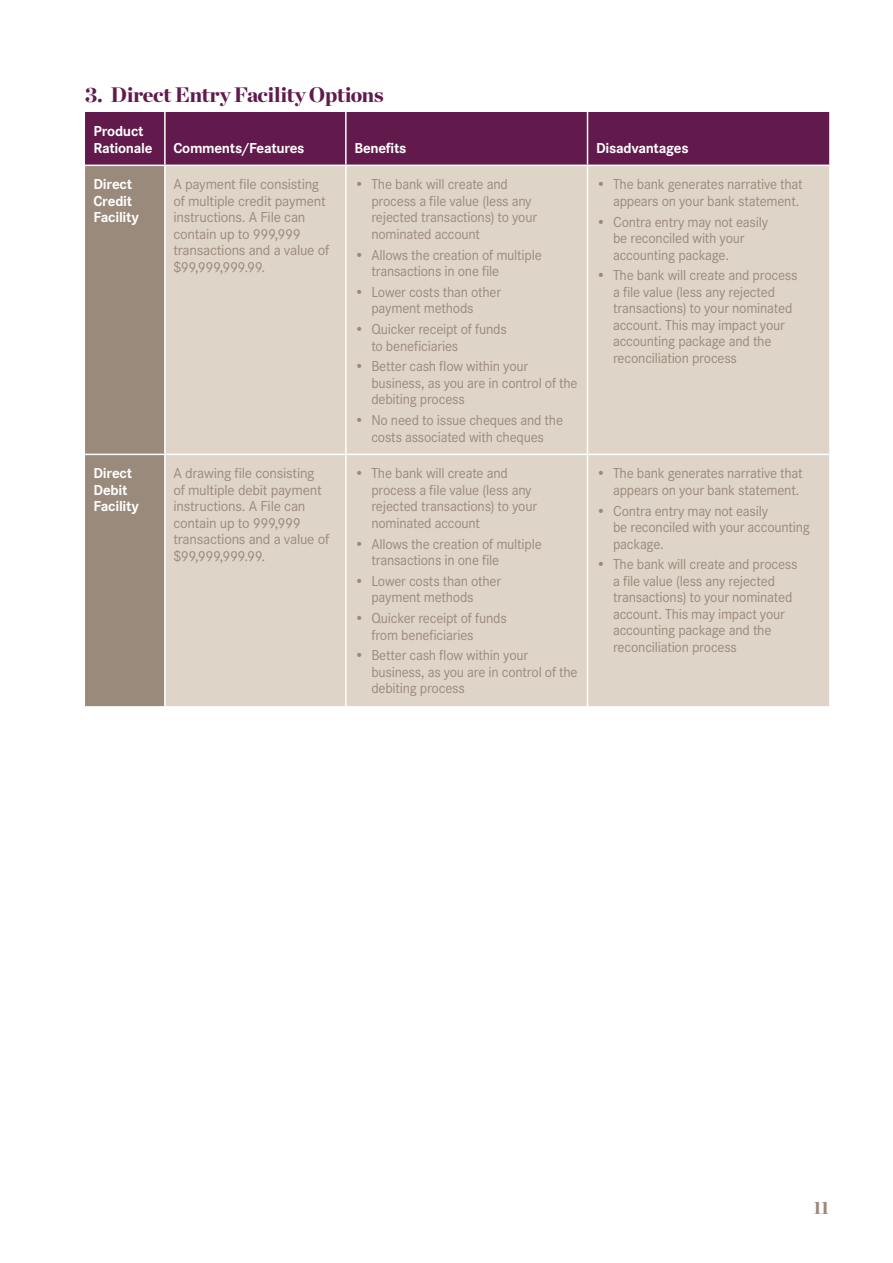
<style>
.page{position:relative;width:893px;height:1263px;background:#fff}
.page>*{position:absolute;margin:0;border:0;box-sizing:border-box;transform-origin:0 0}
.t1{font:900 21px "Chronicle Display";letter-spacing:-.02em;color:#611a4b}
.t2{font:900 18px "Chronicle Display";color:#9a8a7c}
.t3{font:15px/16.5px "Corporate S";letter-spacing:-.015em;color:#9a8a7c}
.t4{font:700 15px/16.5px "Corporate S";letter-spacing:-.02em;color:#fff}
</style>
<div class="page">
<svg style="left:85px;top:112px;width:744px;height:594px;background:#7f5565"></svg>
<div style="left:166px;top:166px;width:663px;height:540px;background:#dfd4c8"></div>
<hr style="left:164px;top:112px;width:2px;height:53px;background:#fff">
<hr style="left:345px;top:112px;width:2px;height:53px;background:#fff">
<hr style="left:587px;top:112px;width:1px;height:53px;background:#fff">
<hr style="left:85px;top:165px;width:80px;height:1px;background:#fff">
<hr style="left:165px;top:165px;width:181px;height:1px;background:#fff">
<hr style="left:164px;top:166px;width:2px;height:288px;background:#fff">
<hr style="left:346px;top:165px;width:241px;height:1px;background:#fff">
<hr style="left:345px;top:166px;width:2px;height:288px;background:#fff">
<hr style="left:587px;top:165px;width:242px;height:1px;background:#fff">
<hr style="left:587px;top:166px;width:1px;height:288px;background:#fff">
<hr style="left:85px;top:454px;width:80px;height:1px;background:#fff">
<hr style="left:165px;top:454px;width:181px;height:1px;background:#fff">
<hr style="left:164px;top:455px;width:2px;height:251px;background:#fff">
<hr style="left:346px;top:454px;width:241px;height:1px;background:#fff">
<hr style="left:345px;top:455px;width:2px;height:251px;background:#fff">
<hr style="left:587px;top:454px;width:242px;height:1px;background:#fff">
<hr style="left:587px;top:455px;width:1px;height:251px;background:#fff">
<h1 class="t1" style="left:85px;top:77px;width:300px">3. Direct Entry Facility Options</h1>
<p class="t4" style="left:94px;top:123px;width:60px">Product<br>Rationale</p>
<p class="t4" style="left:173px;top:140px;width:133px">Comments/Features</p>
<p class="t4" style="left:354px;top:140px;width:54px">Benefits</p>
<p class="t4" style="left:596px;top:140px;width:94px">Disadvantages</p>
<p class="t4" style="left:94px;top:177px;width:47px">Direct<br>Credit<br>Facility</p>
<p class="t3" style="left:173px;top:176px;width:157px">A payment file consisting of multiple credit payment instructions. A File can contain up to 999,999 transactions and a value of $99,999,999.99.</p>
<p class="t3" style="left:371px;top:176px;width:167px;text-indent:-17px">• The bank will create and process a file value (less any rejected transactions) to your nominated account</p>
<p class="t3" style="left:371px;top:246px;width:172px;text-indent:-17px">• Allows the creation of multiple transactions in one file</p>
<p class="t3" style="left:371px;top:284px;width:131px;text-indent:-17px">• Lower costs than other payment methods</p>
<p class="t3" style="left:371px;top:321px;width:137px;text-indent:-17px">• Quicker receipt of funds to beneficiaries</p>
<p class="t3" style="left:371px;top:358px;width:208px;text-indent:-17px">• Better cash flow within your business, as you are in control of the debiting process</p>
<p class="t3" style="left:354px;top:412px;width:210px;text-align:center">• No need to issue cheques and the costs associated with cheques</p>
<p class="t4" style="left:94px;top:466px;width:47px">Direct<br>Debit<br>Facility</p>
<p class="t3" style="left:173px;top:465px;width:157px">A drawing file consisting of multiple debit payment instructions. A File can contain up to 999,999 transactions and a value of $99,999,999.99.</p>
<p class="t3" style="left:371px;top:465px;width:167px;text-indent:-17px">• The bank will create and process a file value (less any rejected transactions) to your nominated account</p>
<p class="t3" style="left:371px;top:535px;width:172px;text-indent:-17px">• Allows the creation of multiple transactions in one file</p>
<p class="t3" style="left:371px;top:573px;width:131px;text-indent:-17px">• Lower costs than other payment methods</p>
<p class="t3" style="left:371px;top:610px;width:137px;text-indent:-17px">• Quicker receipt of funds from beneficiaries</p>
<p class="t3" style="left:371px;top:647px;width:208px;text-indent:-17px">• Better cash flow within your business, as you are in control of the debiting process</p>
<p class="t3" style="left:596px;top:176px;width:208px;text-align:right">• The bank generates narrative that appears on your bank statement.</p>
<p class="t3" style="left:613px;top:213px;width:157px;text-indent:-17px">• Contra entry may not easily be reconciled with your accounting package.</p>
<p class="t3" style="left:613px;top:267px;width:186px;text-indent:-17px">• The bank will create and process a file value (less any rejected transactions) to your nominated account. This may impact your accounting package and the reconciliation process</p>
<p class="t3" style="left:596px;top:465px;width:208px;text-align:right">• The bank generates narrative that appears on your bank statement.</p>
<p class="t3" style="left:613px;top:502px;width:198px;text-indent:-17px">• Contra entry may not easily<br>be reconciled with your accounting package.</p>
<p class="t3" style="left:613px;top:556px;width:186px;text-indent:-17px">• The bank will create and process a file value (less any rejected transactions) to your nominated account. This may impact your accounting package and the reconciliation process</p>
<p class="t2" style="left:813px;top:1192px;width:17px">11</p>
</div>
